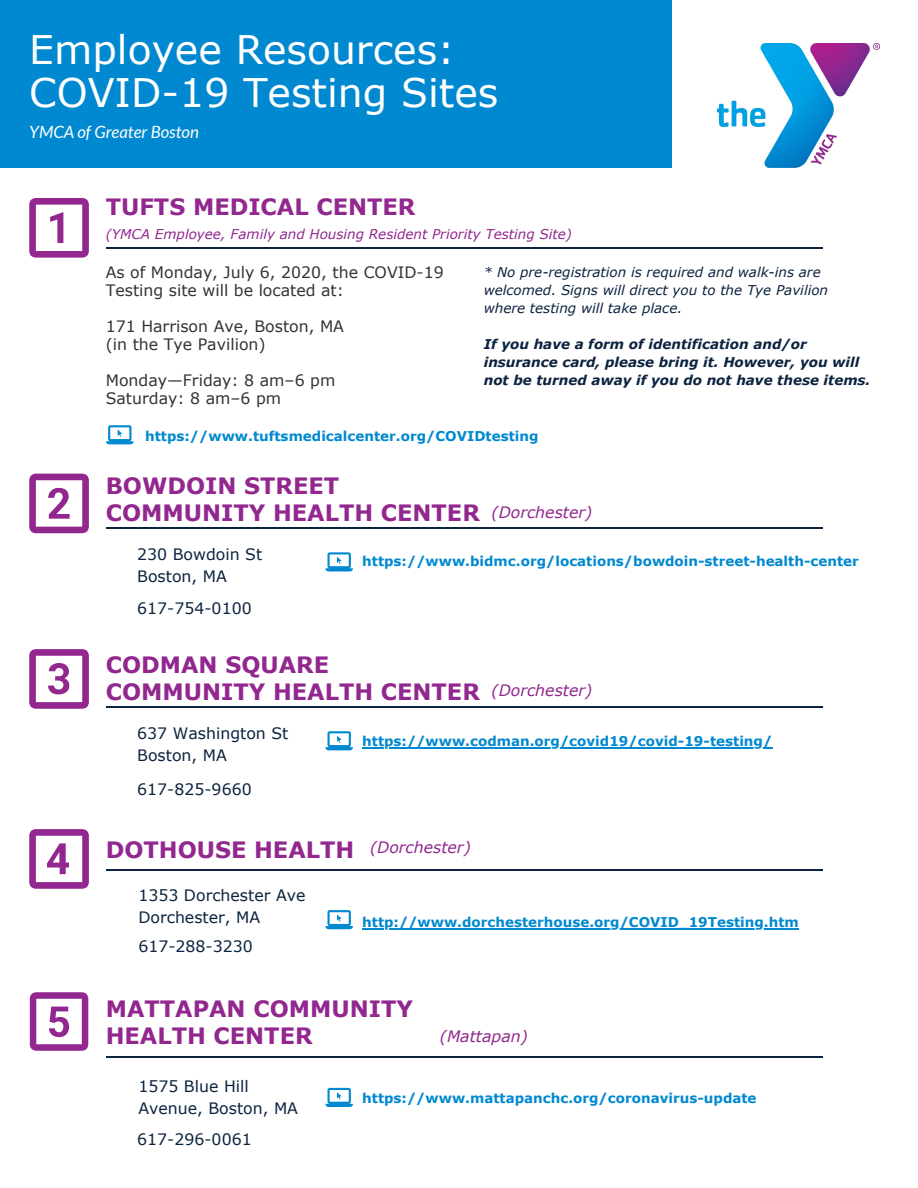
<style>
.page{position:relative;width:918px;height:1188px;background:#fff}
.page>*{position:absolute;margin:0;border:0;box-sizing:border-box;transform-origin:0 0}
.t1{font:39.3px/42.8px "Verdana";color:#fff}
.t2{font:700 22.5px/27px "Verdana";color:#92278f}
.t3{font:italic 16.8px "Lato";color:#fff}
.t4{font:15.75px/21.3px "Verdana";color:#0c233f}
.t5{font:15.75px/18px "Verdana";color:#333}
.t6{font:italic 15.75px "Verdana";color:#92278f}
.t7{font:700 13.5px "Verdana";color:#0089d0}
.t8{font:italic 700 13.5px/18px "Verdana";color:#0c233f}
.t9{font:italic 13.5px/18px "Verdana";color:#0c233f}
.t10{font:italic 13.5px "Verdana";color:#92278f}
.s1{font-weight:400;font-style:italic;font-size:15.75px}
</style>
<div class="page">
<div style="left:0;top:0;width:672px;height:168px;background:#0089d0"></div>
<hr style="left:106px;top:247px;width:716px;height:2px;background:#0c233f">
<svg style="left:29px;top:198px;width:60px;height:60px"></svg>
<hr style="left:106px;top:528px;width:716px;height:1px;background:#0c233f">
<svg style="left:29px;top:474px;width:60px;height:59px"></svg>
<svg style="left:29px;top:649px;width:60px;height:60px"></svg>
<svg style="left:29px;top:829px;width:60px;height:60px"></svg>
<svg style="left:30px;top:992px;width:58px;height:59px"></svg>
<img style="left:718px;top:44px;width:162px;height:124px">
<svg style="left:106px;top:425px;width:28px;height:19px"></svg>
<svg style="left:325px;top:552px;width:28px;height:20px"></svg>
<hr style="left:106px;top:706px;width:716px;height:2px;background:#0c233f">
<svg style="left:325px;top:731px;width:28px;height:19px"></svg>
<hr style="left:362px;top:747px;width:410px;height:1px;background:#0089d0">
<hr style="left:106px;top:870px;width:716px;height:1px;background:#0c233f">
<svg style="left:325px;top:910px;width:28px;height:19px"></svg>
<hr style="left:362px;top:928px;width:437px;height:1px;background:#0089d0">
<svg style="left:325px;top:1088px;width:28px;height:19px"></svg>
<hr style="left:106px;top:1056px;width:716px;height:1px;background:#0c233f">
<h1 class="t1" style="left:29px;top:28px;width:471px">Employee Resources:<br>COVID-19 Testing Sites</h1>
<p class="t3" style="left:29px;top:123px;width:171px">YMCA of Greater Boston</p>
<h2 class="t2" style="left:106px;top:193px;width:311px">TUFTS MEDICAL CENTER</h2>
<p class="t10" style="left:106px;top:224px;width:468px">(YMCA Employee, Family and Housing Resident Priority Testing Site)</p>
<p class="t5" style="left:106px;top:263px;width:340px">As of Monday, July 6, 2020, the COVID-19<br>Testing site will be located at:</p>
<p class="t5" style="left:106px;top:317px;width:240px">171 Harrison Ave, Boston, MA (in the Tye Pavilion)</p>
<p class="t5" style="left:106px;top:371px;width:231px">Monday—Friday: 8 am–6 pm<br>Saturday: 8 am–6 pm</p>
<p class="t7" style="left:145px;top:427px;width:395px">https://www.tuftsmedicalcenter.org/COVIDtesting</p>
<p class="t9" style="left:484px;top:263px;width:346px">* No pre-registration is required and walk-ins are welcomed. Signs will direct you to the Tye Pavilion where testing will take place.</p>
<p class="t8" style="left:484px;top:335px;width:388px">If you have a form of identification and/or insurance card, please bring it. However, you will not be turned away if you do not have these items.</p>
<h2 class="t2" style="left:106px;top:472px;width:376px">BOWDOIN STREET<br>COMMUNITY HEALTH CENTER</h2>
<p class="t4" style="left:137px;top:544px;width:127px">230 Bowdoin St<br>Boston, MA</p>
<p class="t6" style="left:492px;top:501px;width:102px">(Dorchester)</p>
<p class="t7" style="left:362px;top:551px;width:498px">https://www.bidmc.org/locations/bowdoin-street-health-center</p>
<p class="t4" style="left:137px;top:598px;width:116px">617-754-0100</p>
<h2 class="t2" style="left:106px;top:651px;width:488px">CODMAN SQUARE<br>COMMUNITY HEALTH CENTER <span class="s1">(Dorchester)</span></h2>
<p class="t4" style="left:137px;top:723px;width:153px">637 Washington St<br>Boston, MA</p>
<p class="t4" style="left:137px;top:779px;width:116px">617-825-9660</p>
<p class="t7" style="left:362px;top:731px;width:412px">https://www.codman.org/covid19/covid-19-testing/</p>
<h2 class="t2" style="left:106px;top:836px;width:367px">DOTHOUSE HEALTH <sup>(Dorchester)</sup></h2>
<p class="t4" style="left:138px;top:885px;width:169px">1353 Dorchester Ave<br>Dorchester, MA</p>
<p class="t4" style="left:138px;top:935px;width:116px">617-288-3230</p>
<p class="t7" style="left:362px;top:913px;width:438px">http://www.dorchesterhouse.org/COVID_19Testing.htm</p>
<h2 class="t2" style="left:106px;top:995px;width:309px">MATTAPAN COMMUNITY<br>HEALTH CENTER</h2>
<p class="t6" style="left:440px;top:1025px;width:90px">(Mattapan)</p>
<p class="t4" style="left:138px;top:1076px;width:161px">1575 Blue Hill<br>Avenue, Boston, MA</p>
<p class="t4" style="left:137px;top:1129px;width:116px">617-296-0061</p>
<p class="t7" style="left:362px;top:1088px;width:396px">https://www.mattapanchc.org/coronavirus-update</p>
</div>
